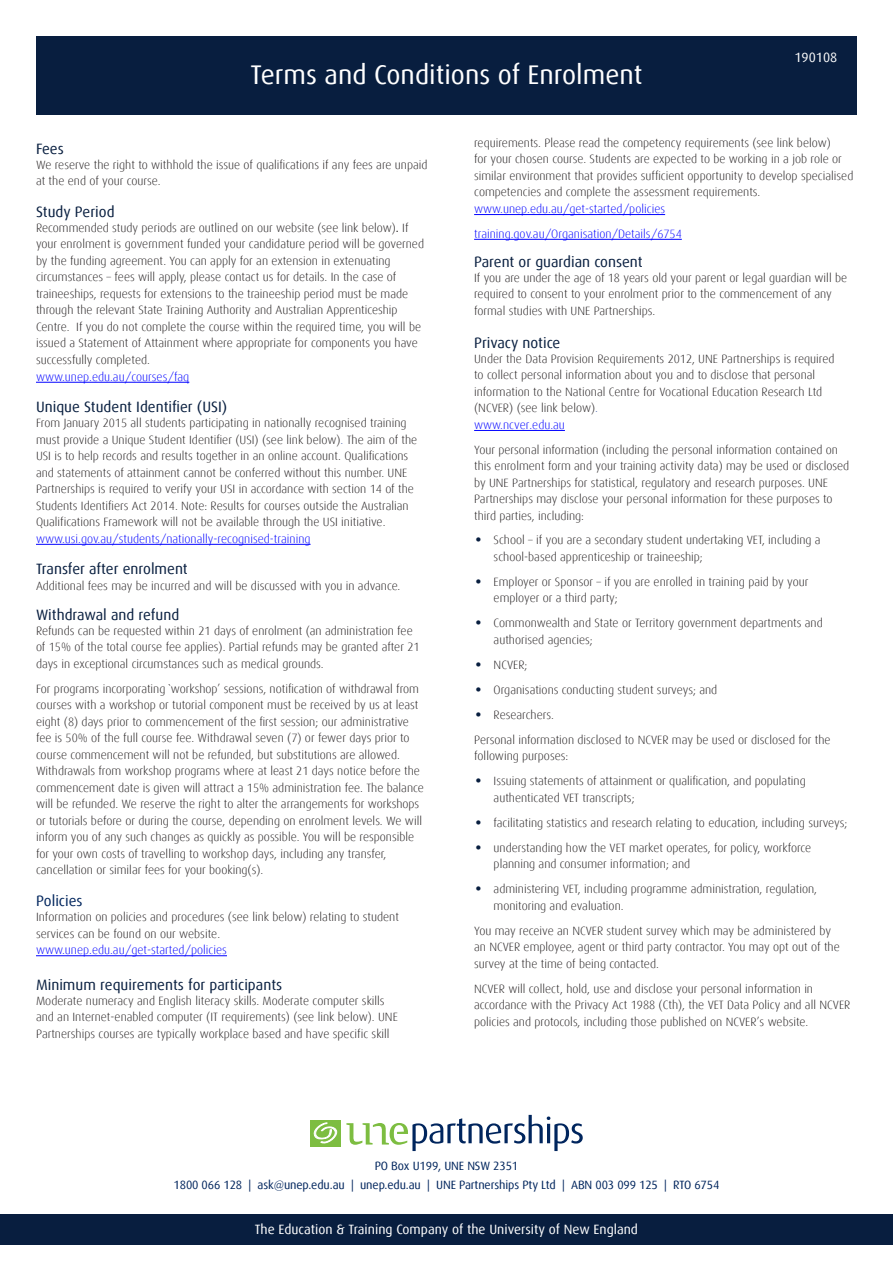
<style>
.page{position:relative;width:893px;height:1263px;background:#fff}
.page>*{position:absolute;margin:0;border:0;box-sizing:border-box;transform-origin:0 0}
.t1{font:27px "Dax";color:#fff}
.t2{font:15px "Dax";color:#081e3f}
.t3{font:15px "Dax";color:#00255d}
.t4{font:13.5px "Dax";color:#fff}
.t5{font:300 12px/16.5px "Dax";color:#231f20}
.t6{font:300 12px/24.8px "Dax";color:#00f}
.t7{font:12px/18.6px "Dax";letter-spacing:-.01em;color:#00255d;text-align:center}
.s1{font-weight:400}
.s2{color:#3853a3}
.s3{color:#00f}
.s4{font-size:30px;color:#081e3f}
</style>
<div class="page">
<div style="left:36px;top:36px;width:821px;height:79px;background:#081e3f"></div>
<div style="left:310px;top:1120px;width:31px;height:27px;background:#7dbd41"></div>
<svg style="left:313px;top:1122px;width:24px;height:22px"></svg>
<svg style="left:346px;top:1115px;width:237px;height:36px"></svg>
<hr style="left:36px;top:955px;width:191px;height:1px;background:#00f">
<hr style="left:36px;top:544px;width:275px;height:1px;background:#00f">
<hr style="left:36px;top:382px;width:153px;height:1px;background:#00f">
<hr style="left:474px;top:430px;width:91px;height:1px;background:#00f">
<hr style="left:474px;top:239px;width:208px;height:1px;background:#00f">
<hr style="left:474px;top:214px;width:191px;height:1px;background:#00f">
<div style="left:0;top:1215px;width:893px;height:30px;background:#081e3f"></div>
<h1 class="t1" style="left:251px;top:59px;width:393px">Terms and Conditions of Enrolment</h1>
<p class="t4" style="left:794px;top:50px;width:44px">190108</p>
<p class="t2" style="left:36px;top:140px;width:29px">Fees</p>
<p class="t5" style="left:36px;top:157px;width:393px">We reserve the right to withhold the issue of qualifications if any fees are unpaid at the end of your course.</p>
<p class="t2" style="left:36px;top:203px;width:80px">Study Period</p>
<p class="t5" style="left:36px;top:220px;width:390px">Recommended study periods are outlined on our website (see link below)<span class="s1">.</span> If your enrolment is government funded your candidature period will be governed by the funding agreement. You can apply for an extension in extenuating circumstances – fees will apply, please contact us for details. In the case of traineeships, requests for extensions to the traineeship period must be made through the relevant State Training Authority and Australian Apprenticeship Centre. If you do not complete the course within the required time, you will be issued a Statement of Attainment where appropriate for components you have successfully completed.</p>
<p class="t6" style="left:36px;top:364px;width:155px">www.unep.edu.au/courses/faq</p>
<p class="t2" style="left:36px;top:398px;width:193px">Unique Student Identifier (USI)</p>
<p class="t5" style="left:36px;top:415px;width:383px">From January 2015 all students participating in nationally recognised training must provide a Unique Student Identifier (USI) (see link below)<span class="s2">.</span> The aim of the USI is to help records and results together in an online account. Qualifications and statements of attainment cannot be conferred without this number. UNE Partnerships is required to verify your USI in accordance with section 14 of the Students Identifiers Act 2014. Note: Results for courses outside the Australian Qualifications Framework will not be available through the USI initiative.</p>
<p class="t6" style="left:36px;top:526px;width:276px">www.usi.gov.au/students/nationally-recognised-training</p>
<p class="t2" style="left:36px;top:560px;width:153px">Transfer after enrolment</p>
<p class="t5" style="left:36px;top:578px;width:366px">Additional fees may be incurred and will be discussed with you in advance.</p>
<p class="t2" style="left:36px;top:606px;width:145px">Withdrawal and refund</p>
<p class="t5" style="left:36px;top:623px;width:385px">Refunds can be requested within 21 days of enrolment (an administration fee of 15% of the total course fee applies). Partial refunds may be granted after 21 days in exceptional circumstances such as medical grounds.</p>
<p class="t5" style="left:36px;top:681px;width:389px">For programs incorporating `workshop’ sessions, notification of withdrawal from courses with a workshop or tutorial component must be received by us at least eight (8) days prior to commencement of the first session; our administrative fee is 50% of the full course fee. Withdrawal seven (7) or fewer days prior to course commencement will not be refunded, but substitutions are allowed.<br>Withdrawals from workshop programs where at least 21 days notice before the commencement date is given will attract a 15% administration fee. The balance will be refunded. We reserve the right to alter the arrangements for workshops or tutorials before or during the course, depending on enrolment levels. We will inform you of any such changes as quickly as possible. You will be responsible for your own costs of travelling to workshop days, including any transfer, cancellation or similar fees for your booking(s).</p>
<p class="t3" style="left:36px;top:892px;width:48px">Policies</p>
<p class="t5" style="left:36px;top:909px;width:364px">Information on policies and procedures (see link below) relating to student services can be found on our website.</p>
<p class="t6" style="left:36px;top:938px;width:192px">www.unep.edu.au/get-started/policies</p>
<p class="t2" style="left:36px;top:976px;width:248px">Minimum requirements for participants</p>
<p class="t5" style="left:36px;top:992px;width:363px">Moderate numeracy and English literacy skills. Moderate computer skills and an Internet-enabled computer (IT requirements) (see link below). UNE<br>Partnerships courses are typically workplace based and have specific skill</p>
<p class="t5" style="left:474px;top:135px;width:381px">requirements. Please read the competency requirements (see link below)<br>for your chosen course. Students are expected to be working in a job role or similar environment that provides sufficient opportunity to develop specialised competencies and complete the assessment requirements.</p>
<p class="t6" style="left:474px;top:196px;width:209px">www.unep.edu.au/get-started/policies training.gov.au/Organisation/Details/6754</p>
<p class="t2" style="left:474px;top:253px;width:170px">Parent or guardian consent</p>
<p class="t5" style="left:474px;top:269px;width:375px">If you are under the age of 18 years old your parent or legal guardian will be required to consent to your enrolment prior to the commencement of any formal studies with UNE Partnerships.</p>
<p class="t2" style="left:474px;top:334px;width:88px">Privacy notice</p>
<p class="t5" style="left:474px;top:350px;width:362px">Under the Data Provision Requirements 2012, UNE Partnerships is required to collect personal information about you and to disclose that personal information to the National Centre for Vocational Education Research Ltd (NCVER) (see link below)<span class="s2">.<br></span><span class="s3">www.ncver.edu.au</span></p>
<p class="t5" style="left:474px;top:441px;width:377px">Your personal information (including the personal information contained on this enrolment form and your training activity data) may be used or disclosed by UNE Partnerships for statistical, regulatory and research purposes. UNE Partnerships may disclose your personal information for these purposes to third parties, including:</p>
<p class="t5" style="left:494px;top:532px;width:329px;text-indent:-19px"><span class="s4">•</span> School – if you are a secondary student undertaking VET, including a school-based apprenticeship or traineeship;</p>
<p class="t5" style="left:494px;top:573px;width:316px;text-indent:-19px"><span class="s4">•</span> Employer or Sponsor – if you are enrolled in training paid by your employer or a third party;</p>
<p class="t5" style="left:494px;top:615px;width:331px;text-indent:-19px"><span class="s4">•</span> Commonwealth and State or Territory government departments and authorised agencies;</p>
<p class="t5" style="left:474px;top:656px;width:55px"><span class="s4">•</span> NCVER;</p>
<p class="t5" style="left:474px;top:681px;width:245px"><span class="s4">•</span> Organisations conducting student surveys; and</p>
<p class="t5" style="left:474px;top:702px;width:358px;line-height:25px"><span class="s4">•</span> Researchers.<br>Personal information disclosed to NCVER may be used or disclosed for the</p>
<p class="t5" style="left:474px;top:748px;width:96px">following purposes:</p>
<p class="t5" style="left:494px;top:773px;width:314px;text-indent:-19px"><span class="s4">•</span> Issuing statements of attainment or qualification, and populating authenticated VET transcripts;</p>
<p class="t5" style="left:474px;top:814px;width:375px"><span class="s4">•</span> facilitating statistics and research relating to education, including surveys;</p>
<p class="t5" style="left:494px;top:839px;width:319px;text-indent:-19px"><span class="s4">•</span> understanding how the VET market operates, for policy, workforce planning and consumer information; and</p>
<p class="t5" style="left:494px;top:881px;width:325px;text-indent:-19px"><span class="s4">•</span> administering VET, including programme administration, regulation, monitoring and evaluation.</p>
<p class="t5" style="left:474px;top:922px;width:367px">You may receive an NCVER student survey which may be administered by an NCVER employee, agent or third party contractor. You may opt out of the survey at the time of being contacted.</p>
<p class="t5" style="left:474px;top:980px;width:378px">NCVER will collect, hold, use and disclose your personal information in accordance with the Privacy Act 1988 (Cth), the VET Data Policy and all NCVER policies and protocols, including those published on NCVER’s website.</p>
<p class="t7" style="left:174px;top:1157px;width:547px">PO Box U199, UNE NSW 2351<br>1800 066 128 | ask@unep.edu.au | unep.edu.au | UNE Partnerships Pty Ltd | ABN 003 099 125 | RTO 6754</p>
<p class="t4" style="left:255px;top:1222px;width:385px">The Education &amp; Training Company of the University of New England</p>
</div>
